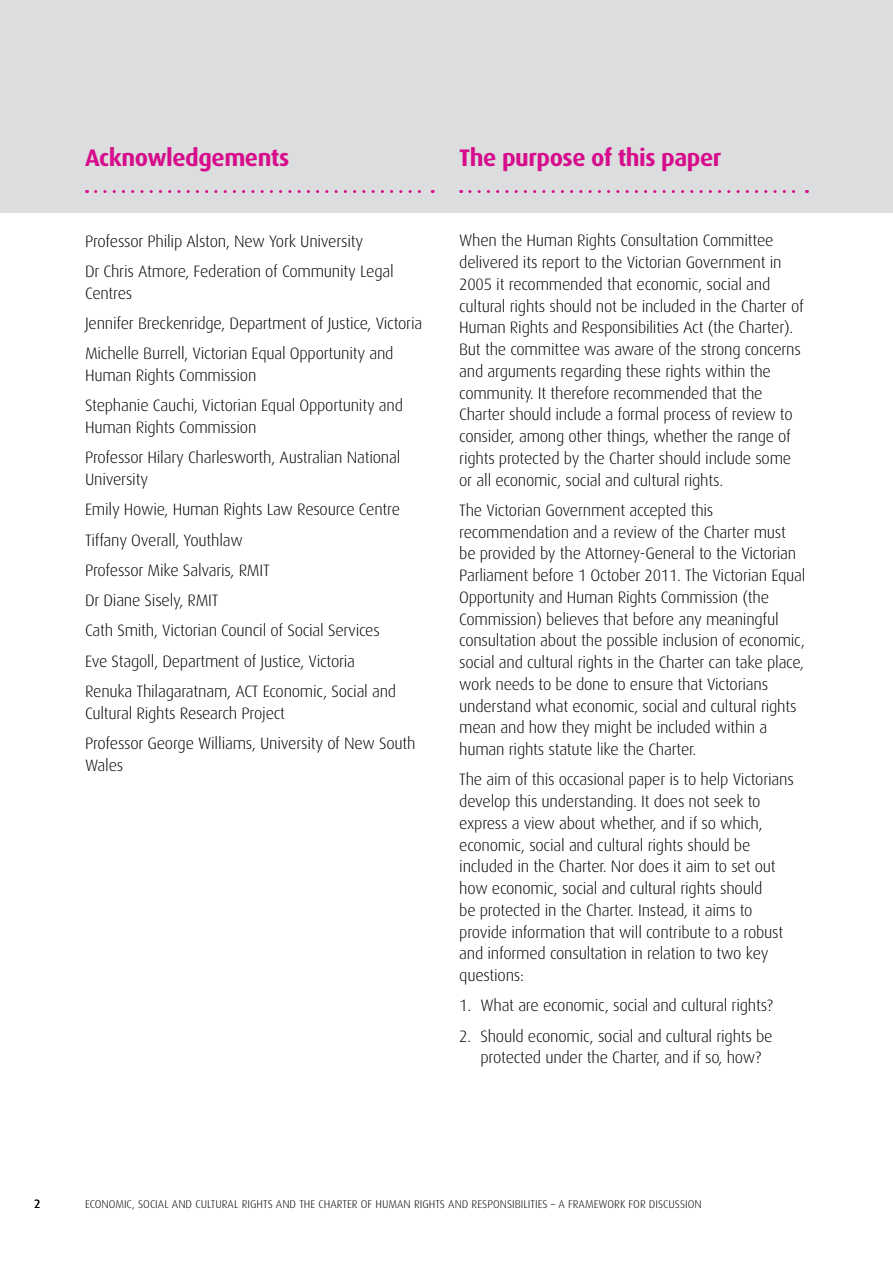
<style>
.page{position:relative;width:893px;height:1263px;background:#fff}
.page>*{position:absolute;margin:0;border:0;box-sizing:border-box;transform-origin:0 0}
.t1{font:700 24px "Dax";letter-spacing:-.02em;color:#d60c8c}
.t2{font:300 16.5px/21.8px "Dax";letter-spacing:-.015em;color:#000}
.t3{font:12px "Dax";color:#000}
.t4{font:300 11.25px "Dax";color:#000}
</style>
<div class="page">
<div style="left:0;top:0;width:893px;height:213px;background:#dcddde"></div>
<svg style="left:96px;top:190px;width:337px;height:3px"></svg>
<svg style="left:470px;top:190px;width:337px;height:3px"></svg>
<h1 class="t1" style="left:85px;top:144px;width:206px">Acknowledgements</h1>
<h1 class="t1" style="left:459px;top:144px;width:264px">The purpose of this paper</h1>
<p class="t2" style="left:85px;top:226px;width:310px;line-height:30.3px">Professor Philip Alston, New York U niversity<br>Dr Chris Atmore, Federation of Community Legal</p>
<p class="t2" style="left:85px;top:278px;width:339px;line-height:30.3px">Centres<br>Jennifer Breckenridge, Department of Justice, Victoria<br>Michelle Burrell, Victorian Equal Opportunity and</p>
<p class="t2" style="left:85px;top:360px;width:320px;line-height:30.3px">Human Rights Commission<br>Stephanie Cauchi, Victorian Equal Opportunity and</p>
<p class="t2" style="left:85px;top:412px;width:317px;line-height:30.3px">Human Rights Commission<br>Professor Hilary Charlesworth, Australian National</p>
<p class="t2" style="left:85px;top:464px;width:317px;line-height:30.3px">U niversity<br>Emily Howie, Human Rights Law Resource Centre Tiffany Overall, Youthlaw<br>Professor Mike Salvaris, RMIT<br>Dr Diane Sisely, RMIT<br>Cath Smith, Victorian Council of Social Services Eve Stagoll, Department of Justice, Victoria Renuka Thilagaratnam, ACT Economic, Social and</p>
<p class="t2" style="left:85px;top:698px;width:332px;line-height:30.3px">Cultural Rights Research Project<br>Professor George Williams, U niversity of New South</p>
<p class="t2" style="left:85px;top:754px;width:40px">Wales</p>
<p class="t2" style="left:459px;top:230px;width:346px">When the Human Rights Consultation Committee delivered its report to the Victorian Government in 2005 it recommended that economic, social and cultural rights should not be included in the Charter of Human Rights and Responsibilities Act (the Charter).<br>But the committee was aware of the strong concerns and arguments regarding these rights within the community. It therefore recommended that the Charter should include a formal process of review to consider, among other things, whether the range of rights protected by the Charter should include some or all economic, social and cultural rights.</p>
<p class="t2" style="left:459px;top:499px;width:348px">The Victorian Government accepted this recommendation and a review of the Charter must be provided by the Attorney-General to the Victorian Parliament before 1 October 2011. The Victorian Equal Opportunity and Human Rights Commission (the Commission) believes that before any meaningful consultation about the possible inclusion of economic, social and cultural rights in the Charter can take place, work needs to be done to ensure that Victorians understand what economic, social and cultural rights mean and how they might be included within a human rights statute like the Charter.</p>
<p class="t2" style="left:459px;top:769px;width:336px">The aim of this occasional paper is to help Victorians develop this understanding. It does not seek to express a view about whether, and if so which, economic, social and cultural rights should be included in the Charter. Nor does it aim to set out how economic, social and cultural rights should<br>be protected in the Charter. Instead, it aims to provide information that will contribute to a robust and informed consultation in relation to two key questions:</p>
<p class="t2" style="left:459px;top:995px;width:315px">1. What are economic, social and cultural rights?</p>
<p class="t2" style="left:459px;top:1025px;width:315px;text-align:center">2. Should economic, social and cultural rights be protected under the Charter, and if so, how?</p>
<p class="t3" style="left:34px;top:1198px;width:8px">2</p>
<p class="t4" style="left:85px;top:1198px;width:12px">Economic</p>
<p class="t4" style="left:132px;top:1198px;width:17px">, Social</p>
<p class="t4" style="left:172px;top:1198px;width:8px">and</p>
<p class="t4" style="left:195px;top:1198px;width:33px">Cultural</p>
<p class="t4" style="left:242px;top:1198px;width:12px">Rights</p>
<p class="t4" style="left:276px;top:1198px;width:8px">and</p>
<p class="t4" style="left:299px;top:1198px;width:7px">the</p>
<p class="t4" style="left:318px;top:1198px;width:12px">Charter</p>
<p class="t4" style="left:361px;top:1198px;width:36px">of Human</p>
<p class="t4" style="left:414px;top:1198px;width:12px">Rights</p>
<p class="t4" style="left:448px;top:1198px;width:8px">and</p>
<p class="t4" style="left:472px;top:1198px;width:12px">Responsibilities</p>
<p class="t4" style="left:551px;top:1198px;width:30px">– A Framewor</p>
<p class="t4" style="left:620px;top:1198px;width:15px">k for</p>
<p class="t4" style="left:649px;top:1198px;width:33px">Discussion</p>
</div>
